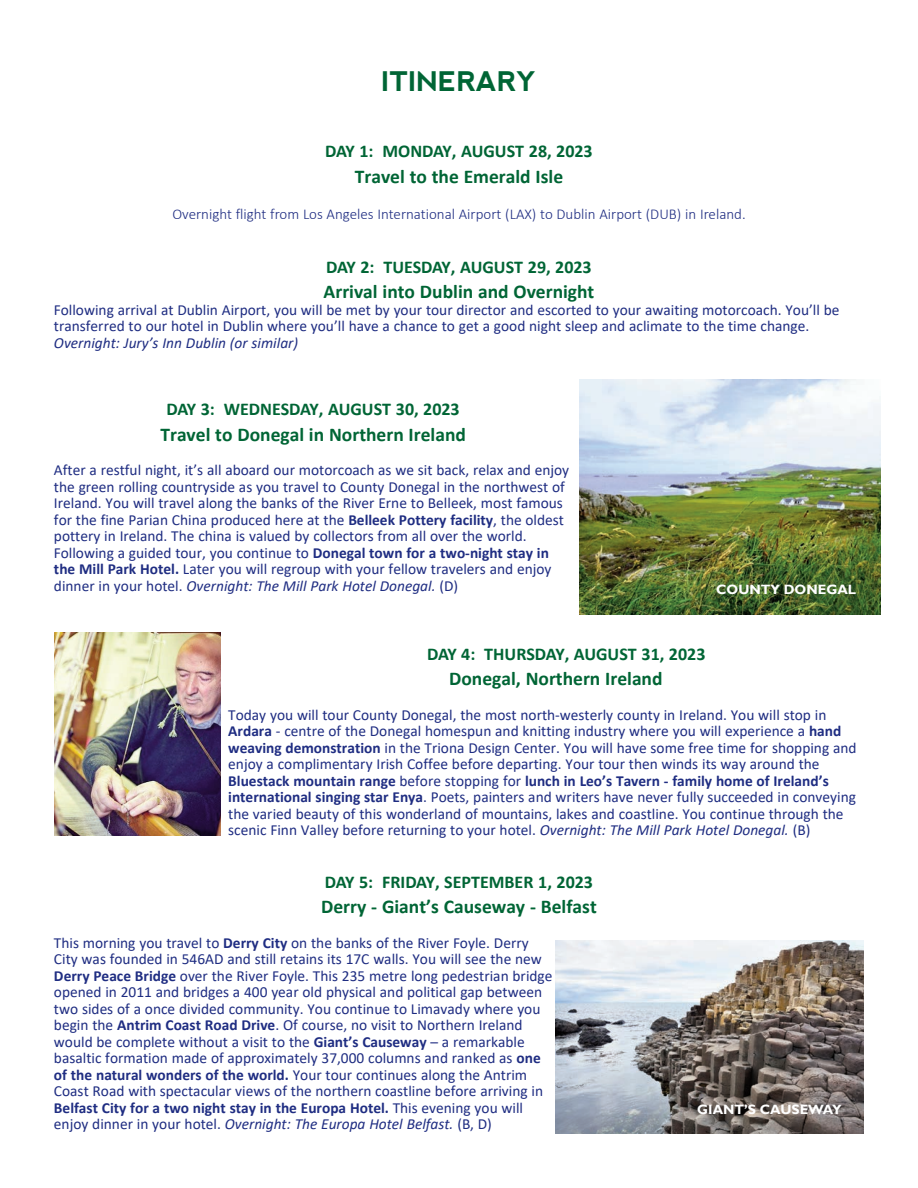
<style>
.page{position:relative;width:918px;height:1188px;background:#fff}
.page>*{position:absolute;margin:0;border:0;box-sizing:border-box;transform-origin:0 0}
.t1{font:700 27px "nevis";color:#006535}
.t2{font:700 19.5px "Calibri";color:#006535}
.t3{font:700 18px "Calibri";color:#006535}
.t4{font:15.3px/16.5px "Calibri";color:#1f2d82}
.t5{font:italic 15.3px "Calibri";color:#1f2d82}
.t6{font:300 15px "Calibri";color:#1f2d82}
.t7{font:700 13.5px "Gill Sans";color:#fff}
.s1{font-weight:700}
.s2{font-style:italic}
</style>
<div class="page">
<img style="left:580px;top:379px;width:301px;height:236px">
<img style="left:54px;top:633px;width:167px;height:203px">
<img style="left:556px;top:940px;width:308px;height:194px">
<h1 class="t1" style="left:382px;top:67px;width:156px">ITINERARY</h1>
<p class="t3" style="left:325px;top:144px;width:269px">DAY 1: MONDAY, AUGUST 28, 2023</p>
<p class="t2" style="left:355px;top:168px;width:210px">Travel to the Emerald Isle</p>
<p class="t6" style="left:172px;top:207px;width:575px">Overnight flight from Los Angeles International Airport (LAX) to Dublin Airport (DUB) in Ireland.</p>
<p class="t3" style="left:326px;top:259px;width:267px">DAY 2: TUESDAY, AUGUST 29, 2023</p>
<p class="t2" style="left:324px;top:284px;width:272px">Arrival into Dublin and Overnight</p>
<p class="t4" style="left:54px;top:303px;width:787px">Following arrival at Dublin Airport, you will be met by your tour director and escorted to your awaiting motorcoach. You’ll be transferred to our hotel in Dublin where you’ll have a chance to get a good night sleep and aclimate to the time change.</p>
<p class="t5" style="left:54px;top:336px;width:246px">Overnight: Jury’s Inn Dublin (or similar)</p>
<p class="t3" style="left:167px;top:402px;width:295px">DAY 3: WEDNESDAY, AUGUST 30, 2023</p>
<p class="t2" style="left:160px;top:426px;width:307px">Travel to Donegal in Northern Ireland</p>
<p class="t4" style="left:54px;top:463px;width:517px">After a restful night, it’s all aboard our motorcoach as we sit back, relax and enjoy the green rolling countryside as you travel to County Donegal in the northwest of Ireland. You will travel along the banks of the River Erne to Belleek, most famous for the fine Parian China produced here at the <span class="s1">Belleek Pottery facility</span>, the oldest pottery in Ireland. The china is valued by collectors from all over the world.<br>Following a guided tour, you continue to <span class="s1">Donegal town for a two-night stay in the Mill Park Hotel.</span> Later you will regroup with your fellow travelers and enjoy dinner in your hotel. <span class="s2">Overnight: The Mill Park Hotel Donegal.</span> (D)</p>
<p class="t7" style="left:716px;top:582px;width:142px">COUNTY DONEGAL</p>
<p class="t3" style="left:427px;top:646px;width:280px">DAY 4: THURSDAY, AUGUST 31, 2023</p>
<p class="t2" style="left:449px;top:671px;width:215px">Donegal, Northern Ireland</p>
<p class="t4" style="left:228px;top:708px;width:630px">Today you will tour County Donegal, the most north-westerly county in Ireland. You will stop in <span class="s1">Ardara</span> - centre of the Donegal homespun and knitting industry where you will experience a <span class="s1">hand weaving demonstration</span> in the Triona Design Center. You will have some free time for shopping and enjoy a complimentary Irish Coffee before departing. Your tour then winds its way around the <span class="s1">Bluestack mountain range</span> before stopping for <span class="s1">lunch in Leo’s Tavern - family home of Ireland’s international singing star Enya</span>. Poets, painters and writers have never fully succeeded in conveying the varied beauty of this wonderland of mountains, lakes and coastline. You continue through the scenic Finn Valley before returning to your hotel. <span class="s2">Overnight: The Mill Park Hotel Donegal.</span> (B)</p>
<p class="t3" style="left:325px;top:874px;width:270px">DAY 5: FRIDAY, SEPTEMBER 1, 2023</p>
<p class="t2" style="left:321px;top:899px;width:277px">Derry - Giant’s Causeway - Belfast</p>
<p class="t4" style="left:54px;top:936px;width:500px">This morning you travel to <span class="s1">Derry City</span> on the banks of the River Foyle. Derry City was founded in 546AD and still retains its 17C walls. You will see the new <span class="s1">Derry Peace Bridge</span> over the River Foyle. This 235 metre long pedestrian bridge opened in 2011 and bridges a 400 year old physical and political gap between two sides of a once divided community. You continue to Limavady where you begin the <span class="s1">Antrim Coast Road Drive</span>. Of course, no visit to Northern Ireland would be complete without a visit to the <span class="s1">Giant’s Causeway</span> – a remarkable basaltic formation made of approximately 37,000 columns and ranked as <span class="s1">one of the natural wonders of the world.</span> Your tour continues along the Antrim Coast Road with spectacular views of the northern coastline before arriving in <span class="s1">Belfast City for a two night stay in the Europa Hotel.</span> This evening you will enjoy dinner in your hotel. <span class="s2">Overnight: The Europa Hotel Belfast.</span> (B, D)</p>
<p class="t7" style="left:697px;top:1101px;width:146px">GIANT’S CAUSEWAY</p>
</div>
